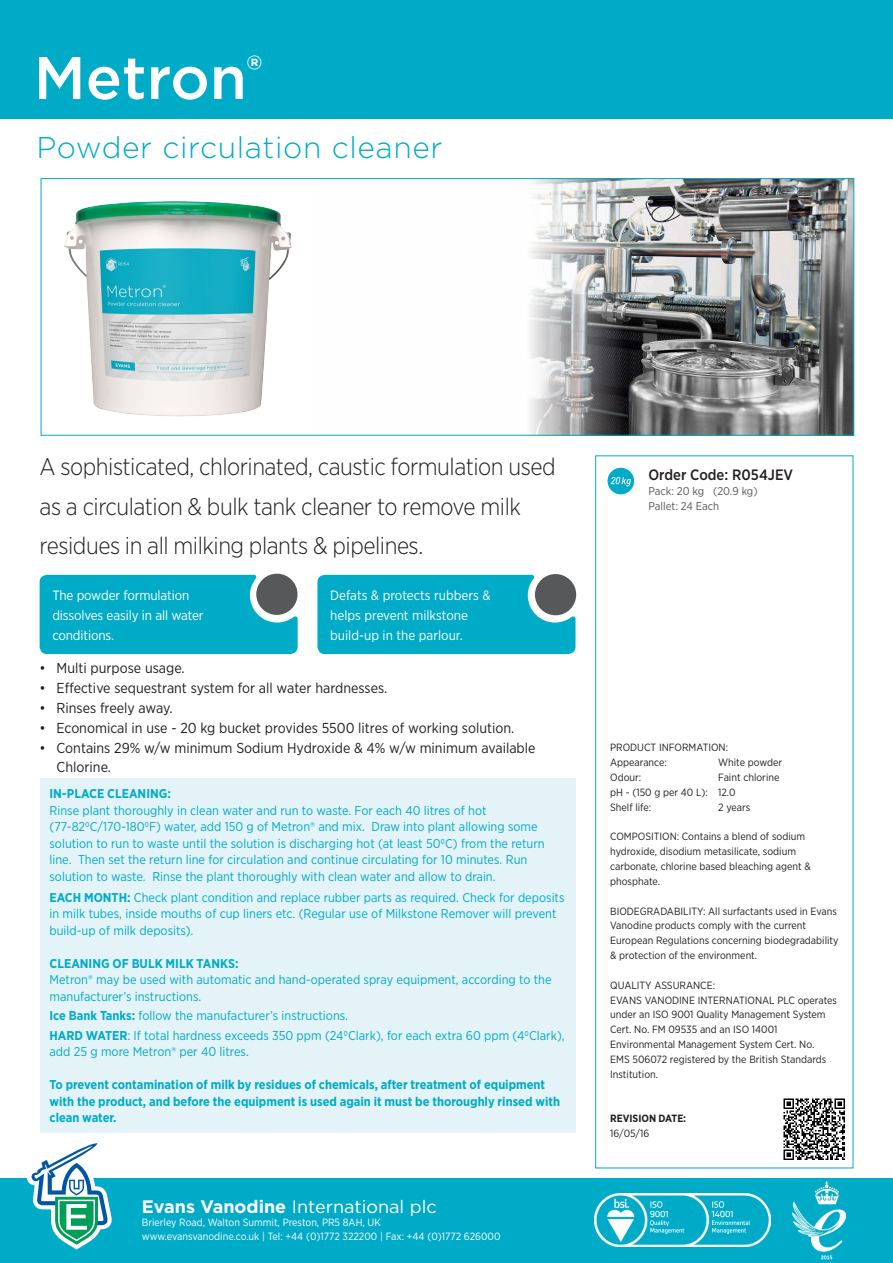
<style>
.page{position:relative;width:893px;height:1263px;background:#fff}
.page>*{position:absolute;margin:0;border:0;box-sizing:border-box;transform-origin:0 0}
.Product_Name{font:500 60px "Gotham";color:#fff}
.Product_Sub-title{font:300 30px "Gotham";letter-spacing:.02em;color:#00abc8}
.Product_Description{font:300 24px/39.6px "Gotham Narrow";letter-spacing:-.02em;color:#231f20}
.t1{font:18px "Gotham";color:#fff}
.t2{font:500 15px "Gotham Narrow";color:#231f20}
.t3{font:14.4px/19.8px "Gotham Narrow";color:#231f20}
.Box_Quote_Text{font:13.5px/19.8px "Gotham Narrow";letter-spacing:-.01em;color:#fff}
.How_to_Use_Text{font:12.75px/16.5px "Gotham Narrow";color:#00abc8}
.How_to_Use_Text-2{font:700 12.75px/16.5px "Gotham Narrow";color:#00abc8}
.t4{font:11.25px "Gotham Narrow";color:#57585a}
.Micro_Text{font:10.5px/14.9px "Gotham Narrow";color:#231f20}
.t5{font:10.5px/13.5px "Gotham Narrow";color:#fff}
.Micro_Text-2{font:700 10.5px "Gotham Narrow";color:#231f20}
.s1{font-weight:700}
</style>
<div class="page">
<div style="left:595px;top:455px;width:258px;height:713px;border:1px solid #00abc8"></div>
<img style="left:530px;top:180px;width:322px;height:254px">
<div style="left:40px;top:778px;width:535px;height:354px;background:#e4f3f7"></div>
<div style="left:317px;top:575px;width:258px;height:79px;background:#00abc8"></div>
<div style="left:40px;top:575px;width:258px;height:79px;background:#00abc8"></div>
<div style="left:256px;top:574px;width:41px;height:41px;background:#57585a;border-radius:50%"></div>
<div style="left:535px;top:574px;width:41px;height:41px;background:#57585a;border-radius:50%"></div>
<img style="left:783px;top:1098px;width:62px;height:62px">
<div style="left:41px;top:178px;width:813px;height:258px;border:1px solid #00abc8"></div>
<img style="left:64px;top:201px;width:228px;height:216px">
<div style="left:607px;top:468px;width:27px;height:26px;background:#00abc8;border-radius:50%"></div>
<svg style="left:610px;top:477px;width:21px;height:9px"></svg>
<div style="left:0;top:1179px;width:893px;height:84px;background:#00abc8"></div>
<div style="left:0;top:0;width:893px;height:119px;background:#00abc8"></div>
<svg style="left:27px;top:1143px;width:85px;height:106px"></svg>
<img style="left:594px;top:1194px;width:176px;height:52px">
<img style="left:793px;top:1181px;width:54px;height:79px">
<p class="Product_Name" style="left:34px;top:39px;width:230px">Metron<sup>®</sup></p>
<p class="Product_Sub-title" style="left:36px;top:129px;width:408px">Powder circulation cleaner</p>
<p class="Product_Description" style="left:40px;top:446px;width:517px">A sophisticated, chlorinated, caustic formulation used as a circulation &amp; bulk tank cleaner to remove milk residues in all milking plants &amp; pipelines.</p>
<p class="Box_Quote_Text" style="left:52px;top:585px;width:153px">The powder formulation dissolves easily in all water conditions.</p>
<p class="Box_Quote_Text" style="left:330px;top:585px;width:162px">Defats &amp; protects rubbers &amp; helps prevent milkstone build-up in the parlour.</p>
<p class="t3" style="left:40px;top:658px;width:147px">• Multi purpose usage.</p>
<p class="t3" style="left:40px;top:678px;width:349px">• Effective sequestrant system for all water hardnesses.</p>
<p class="t3" style="left:40px;top:698px;width:135px">• Rinses freely away.</p>
<p class="t3" style="left:40px;top:717px;width:476px">• Economical in use - 20 kg bucket provides 5500 litres of working solution.</p>
<p class="t3" style="left:57px;top:737px;width:480px;text-indent:-17px">• Contains 29% w/w minimum Sodium Hydroxide &amp; 4% w/w minimum available<br>Chlorine.</p>
<p class="How_to_Use_Text-2" style="left:50px;top:785px;width:123px">IN-PLACE CLEANING:</p>
<p class="How_to_Use_Text" style="left:50px;top:802px;width:497px">Rinse plant thoroughly in clean water and run to waste. For each 40 litres of hot (77-820C/170-1800F) water, add 150 g of Metron® and mix. Draw into plant allowing some solution to run to waste until the solution is discharging hot (at least 500C) from the return line. Then set the return line for circulation and continue circulating for 10 minutes. Run solution to waste. Rinse the plant thoroughly with clean water and allow to drain.</p>
<p class="How_to_Use_Text" style="left:50px;top:889px;width:516px"><span class="s1">EACH MONTH:</span> Check plant condition and replace rubber parts as required. Check for deposits in milk tubes, inside mouths of cup liners etc. (Regular use of Milkstone Remover will prevent build-up of milk deposits).</p>
<p class="How_to_Use_Text-2" style="left:50px;top:955px;width:191px">CLEANING OF BULK MILK TANKS:</p>
<p class="How_to_Use_Text" style="left:50px;top:971px;width:504px">Metron® may be used with automatic and hand-operated spray equipment, according to the manufacturer’s instructions.</p>
<p class="How_to_Use_Text" style="left:50px;top:1007px;width:300px"><span class="s1">Ice Bank Tanks:</span> follow the manufacturer’s instructions.</p>
<p class="How_to_Use_Text" style="left:50px;top:1027px;width:517px"><span class="s1">HARD WATER</span>: If total hardness exceeds 350 ppm (240Clark), for each extra 60 ppm (40Clark), add 25 g more Metron® per 40 litres.</p>
<p class="How_to_Use_Text-2" style="left:50px;top:1076px;width:512px">To prevent contamination of milk by residues of chemicals, after treatment of equipment with the product, and before the equipment is used again it must be thoroughly rinsed with clean water.</p>
<h3 class="t1" style="left:142px;top:1195px;width:296px"><span class="s1">Evans Vanodine</span> International plc</h3>
<p class="t5" style="left:142px;top:1215px;width:360px">Brierley Road, Walton Summit, Preston, PR5 8AH, UK www.evansvanodine.co.uk | Tel: +44 (0)1772 322200 | Fax: +44 (0)1772 626000</p>
<p class="t2" style="left:648px;top:465px;width:146px">Order Code: R054JEV</p>
<p class="t4" style="left:648px;top:484px;width:111px">Pack: 20 kg (20.9 kg)</p>
<p class="t4" style="left:648px;top:499px;width:72px">Pallet: 24 Each</p>
<p class="Micro_Text" style="left:610px;top:740px;width:120px">PRODUCT INFORMATION:</p>
<p class="Micro_Text" style="left:610px;top:755px;width:58px">Appearance:</p>
<p class="Micro_Text" style="left:718px;top:755px;width:66px">White powder</p>
<p class="Micro_Text" style="left:610px;top:769px;width:33px">Odour:</p>
<p class="Micro_Text" style="left:718px;top:769px;width:63px">Faint chlorine</p>
<p class="Micro_Text" style="left:610px;top:784px;width:127px">pH - (150 g per 40 L): 12.0</p>
<p class="Micro_Text" style="left:610px;top:799px;width:43px">Shelf life:</p>
<p class="Micro_Text" style="left:718px;top:799px;width:34px">2 years</p>
<p class="Micro_Text" style="left:610px;top:829px;width:202px">COMPOSITION: Contains a blend of sodium hydroxide, disodium metasilicate, sodium carbonate, chlorine based bleaching agent &amp; phosphate.</p>
<p class="Micro_Text" style="left:610px;top:903px;width:230px">BIODEGRADABILITY: All surfactants used in Evans Vanodine products comply with the current European Regulations concerning biodegradability &amp; protection of the environment.</p>
<p class="Micro_Text" style="left:610px;top:977px;width:106px">QUALITY ASSURANCE:</p>
<p class="Micro_Text" style="left:610px;top:992px;width:228px">EVANS VANODINE INTERNATIONAL PLC operates under an ISO 9001 Quality Management System Cert. No. FM 09535 and an ISO 14001<br>Environmental Management System Cert. No.<br>EMS 506072 registered by the British Standards Institution.</p>
<p class="Micro_Text-2" style="left:610px;top:1112px;width:78px">REVISION DATE:</p>
<p class="Micro_Text" style="left:610px;top:1126px;width:41px">16/05/16</p>
</div>
